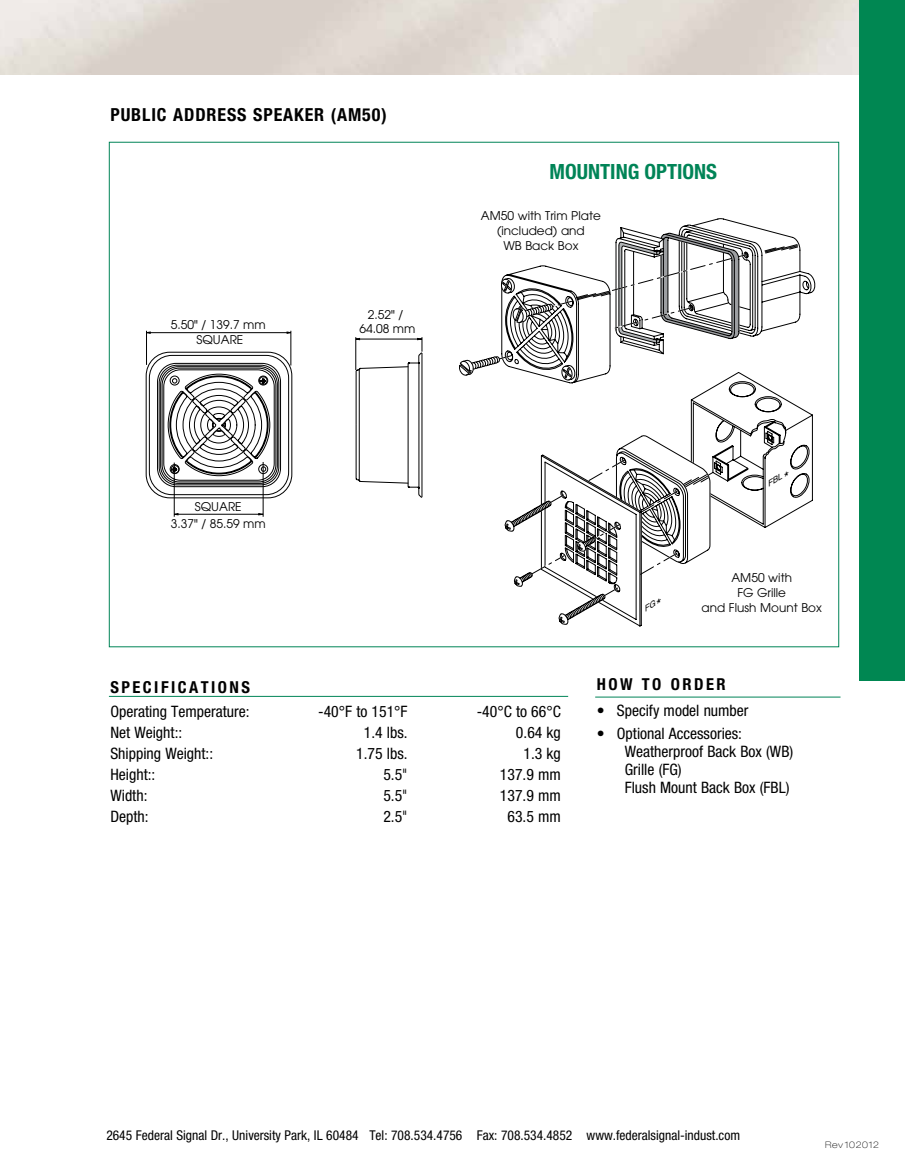
<style>
.page{position:relative;width:905px;height:1175px;background:#fff}
.page>*{position:absolute;margin:0;border:0;box-sizing:border-box;transform-origin:0 0}
.t1{font:700 condensed 21px "Helvetica Neue";color:#008457}
.t2{font:700 condensed 18px "Helvetica Neue";letter-spacing:.05em;color:#000}
.t3{font:700 condensed 16.5px "Helvetica Neue";letter-spacing:.15em;color:#000}
.t4{font:condensed 15.75px/18px "Helvetica Neue";color:#000}
.t5{font:condensed 13.5px "Helvetica Neue";color:#000}
.t6{font:12px/15px "Avant Garde";color:#000;text-align:center}
.t7{font:100 expanded 9px "Helvetica Neue";letter-spacing:.075em;color:#000}
.s1{font-family:"Avant Garde"}
</style>
<div class="page">
<div style="left:858px;top:0;width:46px;height:680px;background:#008752"></div>
<hr style="left:595px;top:696px;width:245px;height:1px;background:#008457">
<hr style="left:109px;top:696px;width:459px;height:1px;background:#008457">
<hr style="left:178px;top:514px;width:81px;height:1px;background:#000">
<svg style="left:173px;top:513px;width:6px;height:3px"></svg>
<svg style="left:258px;top:513px;width:5px;height:3px"></svg>
<hr style="left:150px;top:332px;width:137px;height:1px;background:#000">
<svg style="left:167px;top:331px;width:256px;height:167px"></svg>
<hr style="left:263px;top:462px;width:1px;height:55px;background:#000">
<hr style="left:174px;top:462px;width:1px;height:55px;background:#000">
<hr style="left:146px;top:331px;width:1px;height:34px;background:#000">
<hr style="left:290px;top:331px;width:1px;height:34px;background:#000">
<div style="left:146px;top:352px;width:146px;height:146px;border:1px solid #000;border-radius:24px"></div>
<div style="left:149px;top:355px;width:140px;height:140px;border:1px solid #000;border-radius:23px"></div>
<div style="left:157px;top:363px;width:124px;height:124px;border:1px solid #000;border-radius:19px"></div>
<div style="left:159px;top:365px;width:120px;height:120px;border:1px solid #000;border-radius:18px"></div>
<div style="left:160px;top:366px;width:117px;height:117px;border:1px solid #000;border-radius:18px"></div>
<div style="left:162px;top:368px;width:114px;height:114px;border:1px solid #000;border-radius:17px"></div>
<div style="left:163px;top:369px;width:111px;height:111px;border:1px solid #000;border-radius:17px"></div>
<svg style="left:459px;top:227px;width:353px;height:400px"></svg>
<p class="t2" style="left:110px;top:104px;width:278px">PUBLIC ADDRESS SPEAKER (AM50)</p>
<p class="t6" style="left:171px;top:318px;width:96px;line-height:14.4px">5.50" / 139.7 mm<br>SQUARE</p>
<p class="t6" style="left:359px;top:307px;width:57px;line-height:14.4px">2.52" /<br>64.08 mm</p>
<p class="t6" style="left:171px;top:497px;width:96px;line-height:17.4px">SQUARE<br>3.37" / 85.59 mm</p>
<h1 class="t1" style="left:549px;top:158px;width:169px">MOUNTING OPTIONS</h1>
<p class="t6" style="left:481px;top:208px;width:121px">AM50 with Trim Plate (included) and<br>WB Back Box</p>
<p class="t6" style="left:701px;top:570px;width:122px">AM50 with<br>FG Grille<br>and Flush Mount Box</p>
<p class="t3" style="left:110px;top:676px;width:141px">SPECIFICATIONS</p>
<p class="t4" style="left:110px;top:702px;width:141px">Operating Temperature:</p>
<p class="t4" style="left:318px;top:702px;width:91px">-40°F to 151°F</p>
<p class="t4" style="left:476px;top:702px;width:86px">-40°C to 66°C</p>
<p class="t4" style="left:110px;top:723px;width:73px">Net Weight::</p>
<p class="t4" style="left:364px;top:723px;width:45px">1.4 lbs.</p>
<p class="t4" style="left:516px;top:723px;width:46px">0.64 kg</p>
<p class="t4" style="left:110px;top:744px;width:104px">Shipping Weight::</p>
<p class="t4" style="left:356px;top:744px;width:53px">1.75 lbs.</p>
<p class="t4" style="left:523px;top:744px;width:39px">1.3 kg</p>
<p class="t4" style="left:110px;top:765px;width:46px">Height::</p>
<p class="t4" style="left:383px;top:765px;width:26px">5.5<span class="s1">"</span></p>
<p class="t4" style="left:500px;top:765px;width:62px">137.9 mm</p>
<p class="t4" style="left:110px;top:786px;width:39px">Width:</p>
<p class="t4" style="left:383px;top:786px;width:26px">5.5<span class="s1">"</span></p>
<p class="t4" style="left:500px;top:786px;width:62px">137.9 mm</p>
<p class="t4" style="left:110px;top:807px;width:40px">Depth:</p>
<p class="t4" style="left:383px;top:807px;width:26px">2.5<span class="s1">"</span></p>
<p class="t4" style="left:507px;top:807px;width:55px">63.5 mm</p>
<p class="t3" style="left:596px;top:674px;width:130px">HOW TO ORDER</p>
<p class="t4" style="left:596px;top:701px;width:153px">• Specify model number</p>
<p class="t4" style="left:624px;top:724px;width:170px;text-indent:-28px">• Optional Accessories:<br>Weatherproof Back Box (WB)<br>Grille (FG)<br>Flush Mount Back Box (FBL)</p>
<p class="t5" style="left:106px;top:1127px;width:635px">2645 Federal Signal Dr., University Park, IL 60484 Tel: 708.534.4756 Fax: 708.534.4852 www.federalsignal-indust.com</p>
<p class="t7" style="left:825px;top:1139px;width:55px">Rev102012</p>
</div>
